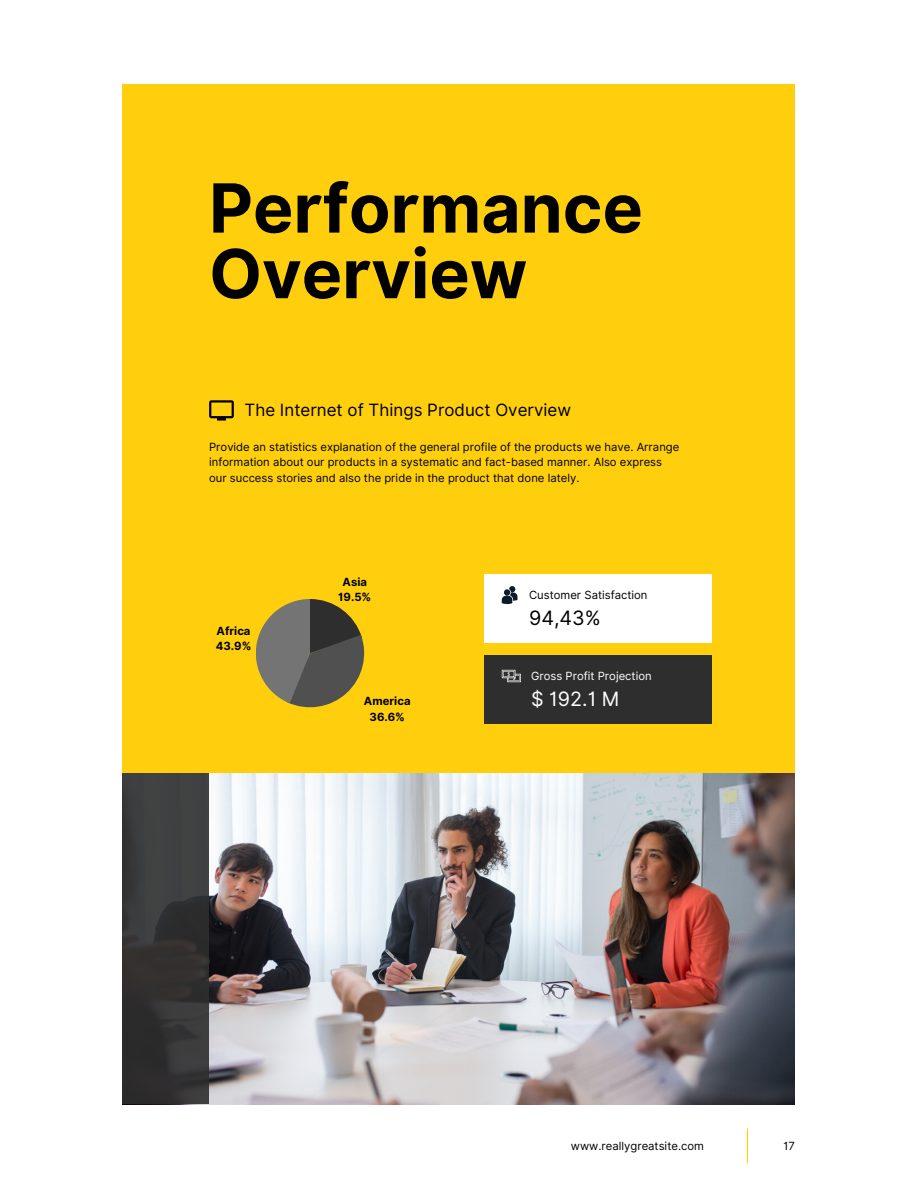
<style>
.page{position:relative;width:918px;height:1188px;background:#fff}
.page>*{position:absolute;margin:0;border:0;box-sizing:border-box;transform-origin:0 0}
.t1{font:700 67.8px "Inter";color:#000}
.t2{font:19.8px "Inter";color:#fff}
.t3{font:19.8px "Inter";color:#000}
.t4{font:16.95px "Inter";color:#000}
.t5{font:11.25px "Inter";color:#000}
.t6{font:700 11.25px "Inter";color:#000}
.t7{font:11.25px "Inter";color:#fff}
</style>
<div class="page">
<div style="left:123px;top:84px;width:672px;height:689px;background:#ffcf0d"></div>
<svg style="left:209px;top:400px;width:25px;height:21px"></svg>
<div style="left:484px;top:574px;width:227px;height:69px;background:#fff"></div>
<svg style="left:502px;top:586px;width:15px;height:18px"></svg>
<div style="left:484px;top:655px;width:227px;height:69px;background:#2e2e2e"></div>
<svg style="left:502px;top:670px;width:19px;height:12px"></svg>
<svg style="left:256px;top:599px;width:108px;height:108px"></svg>
<img style="left:209px;top:773px;width:585px;height:331px">
<svg style="left:123px;top:773px;width:86px;height:331px;background:#373637"></svg>
<hr style="left:747px;top:1129px;width:1px;height:34px;background:#ffcf0d">
<p class="t1" style="left:209px;top:167px;width:435px">Performance</p>
<p class="t1" style="left:209px;top:233px;width:320px">Overview</p>
<p class="t4" style="left:244px;top:399px;width:328px">The Internet of Things Product Overview</p>
<p class="t5" style="left:209px;top:441px;width:472px">Provide an statistics explanation of the general profile of the products we have. Arrange</p>
<p class="t5" style="left:209px;top:456px;width:455px">information about our products in a systematic and fact-based manner. Also express</p>
<p class="t5" style="left:209px;top:471px;width:372px">our success stories and also the pride in the product that done lately.</p>
<p class="t6" style="left:217px;top:624px;width:35px">Africa</p>
<p class="t6" style="left:216px;top:639px;width:37px">43.9%</p>
<p class="t6" style="left:343px;top:575px;width:26px">Asia</p>
<p class="t6" style="left:338px;top:591px;width:35px">19.5%</p>
<p class="t6" style="left:364px;top:695px;width:48px">America</p>
<p class="t6" style="left:370px;top:710px;width:37px">36.6%</p>
<p class="t5" style="left:529px;top:588px;width:120px">Customer Satisfaction</p>
<p class="t3" style="left:529px;top:606px;width:73px">94,43%</p>
<p class="t7" style="left:531px;top:669px;width:122px">Gross Profit Projection</p>
<p class="t2" style="left:531px;top:687px;width:90px">$ 192.1 M</p>
<p class="t5" style="left:571px;top:1139px;width:135px">www.reallygreatsite.com</p>
<p class="t5" style="left:784px;top:1139px;width:13px">17</p>
</div>
